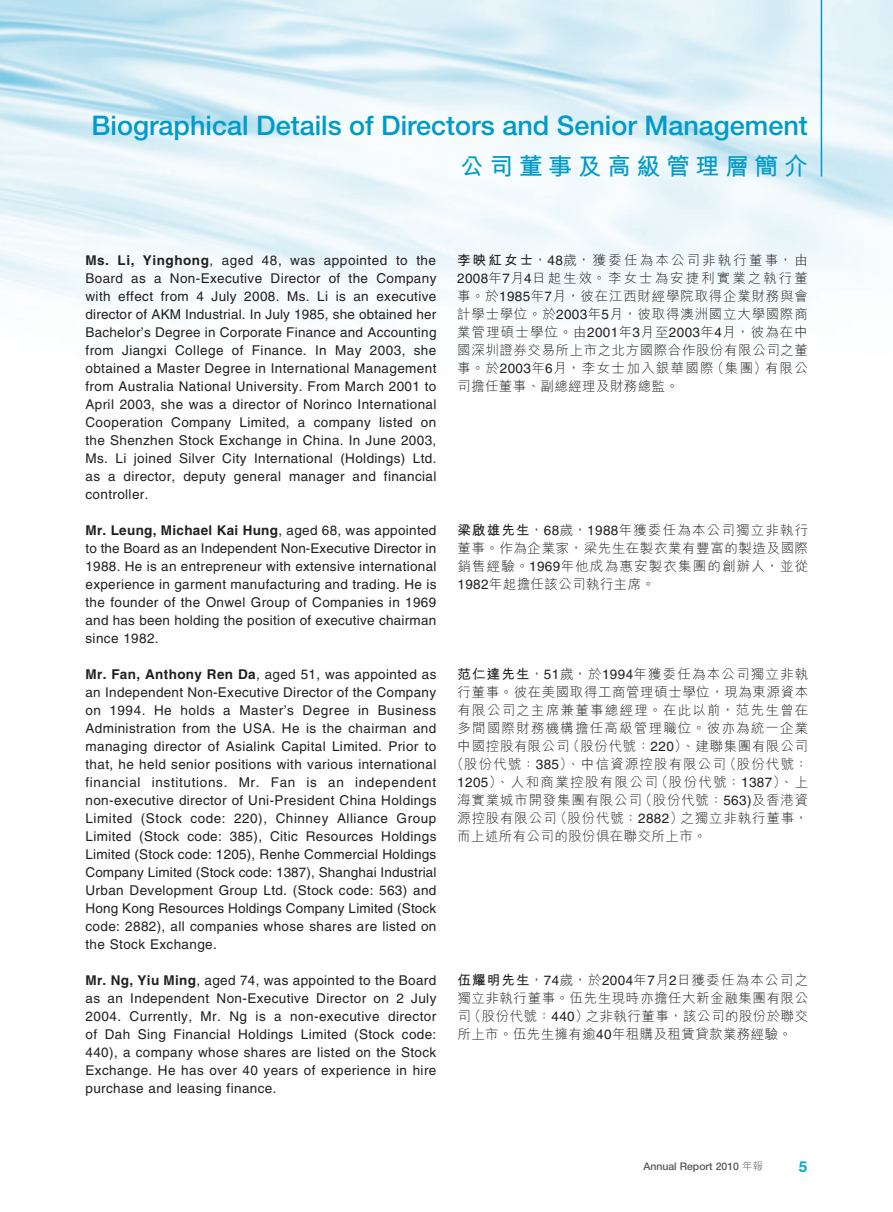
<style>
.page{position:relative;width:893px;height:1212px;background:#fff}
.page>*{position:absolute;margin:0;border:0;box-sizing:border-box;transform-origin:0 0}
.t1{font:500 27px "Helvetica Neue LT Std";color:#009bc8}
.t2{font:700 24px "M Hei HK";letter-spacing:.23em;color:#009bc8}
.t3{font:700 15px "Helvetica Neue LT Std";color:#00a8d1}
.t4{font:13.5px/18px "Helvetica LT Std";letter-spacing:.03em;color:#231f20;text-align:justify}
.t5{font:300 13.5px/18px "M Hei HK";letter-spacing:.045em;color:#231f20;text-align:justify}
.t6{font:300 13.5px "M Hei HK";letter-spacing:.09em;color:#231f20}
.t7{font:300 13.5px "M Hei HK";letter-spacing:.1em;color:#231f20}
.t8{font:300 13.5px "M Hei HK";letter-spacing:.085em;color:#231f20}
.t9{font:300 13.5px "M Hei HK";letter-spacing:.08em;color:#231f20}
.t10{font:500 10.5px "Helvetica Neue LT Std";color:#57585a}
.s1{font-weight:700}
.s2{font-family:"Helvetica LT Std";font-weight:400}
.s3{font-family:"M Hei HK";font-weight:300}
</style>
<div class="page">
<img style="left:0;top:0;width:893px;height:316px">
<hr style="left:821px;top:0;width:1px;height:176px;background:#009bc8">
<h1 class="t1" style="left:92px;top:109px;width:718px">Biographical Details of Directors and Senior Management</h1>
<h2 class="t2" style="left:460px;top:148px;width:350px">公司董事及高級管理層簡介</h2>
<p class="t4" style="left:85px;top:251px;width:352px"><span class="s1">Ms. Li, Yinghong</span>, aged 48, was appointed to the Board as a Non-Executive Director of the Company with effect from 4 July 2008. Ms. Li is an executive director of AKM Industrial. In July 1985, she obtained her Bachelor’s Degree in Corporate Finance and Accounting from Jiangxi College of Finance. In May 2003, she obtained a Master Degree in International Management from Australia National University. From March 2001 to April 2003, she was a director of Norinco International Cooperation Company Limited, a company listed on the Shenzhen Stock Exchange in China. In June 2003, Ms. Li joined Silver City International (Holdings) Ltd. as a director, deputy general manager and financial controller.</p>
<p class="t4" style="left:85px;top:521px;width:352px"><span class="s1">Mr. Leung, Michael Kai Hung</span>, aged 68, was appointed to the Board as an Independent Non-Executive Director in 1988. He is an entrepreneur with extensive international experience in garment manufacturing and trading. He is the founder of the Onwel Group of Companies in 1969 and has been holding the position of executive chairman since 1982.</p>
<p class="t4" style="left:85px;top:665px;width:352px"><span class="s1">Mr. Fan, Anthony Ren Da</span>, aged 51, was appointed as an Independent Non-Executive Director of the Company on 1994. He holds a Master’s Degree in Business Administration from the USA. He is the chairman and managing director of Asialink Capital Limited. Prior to that, he held senior positions with various international financial institutions. Mr. Fan is an independent non-executive director of Uni-President China Holdings Limited (Stock code: 220), Chinney Alliance Group Limited (Stock code: 385), Citic Resources Holdings Limited (Stock code: 1205), Renhe Commercial Holdings Company Limited (Stock code: 1387), Shanghai Industrial Urban Development Group Ltd. (Stock code: 563) and Hong Kong Resources Holdings Company Limited (Stock code: 2882), all companies whose shares are listed on the Stock Exchange.</p>
<p class="t4" style="left:85px;top:971px;width:352px"><span class="s1">Mr. Ng, Yiu Ming</span>, aged 74, was appointed to the Board as an Independent Non-Executive Director on 2 July 2004. Currently, Mr. Ng is a non-executive director of Dah Sing Financial Holdings Limited (Stock code:<br>440), a company whose shares are listed on the Stock Exchange. He has over 40 years of experience in hire purchase and leasing finance.</p>
<p class="t5" style="left:457px;top:250px;width:352px"><span class="s1">李映紅女士</span>，<span class="s2">48</span>歲，獲委任為本公司非執行董事，由<span class="s2">2008</span>年<span class="s2">7</span>月<span class="s2">4</span>日起生效。李女士為安捷利實業之執行董事。於<span class="s2">1985</span>年<span class="s2">7</span>月，彼在江西財經學院取得企業財務與會計學士學位。於<span class="s2">2003</span>年<span class="s2">5</span>月，彼取得澳洲國立大學國際商業管理碩士學位。由<span class="s2">2001</span>年<span class="s2">3</span>月至<span class="s2">2003</span>年<span class="s2">4</span>月，彼為在中國深圳證券交易所上市之北方國際合作股份有限公司之董事。於<span class="s2">2003</span>年<span class="s2">6</span>月，李女士加入銀華國際（集團）有限公司擔任董事、副總經理及財務總監。</p>
<p class="t5" style="left:457px;top:520px;width:352px"><span class="s1">梁啟雄先生</span>，<span class="s2">68</span>歲，<span class="s2">1988</span>年獲委任為本公司獨立非執行董事。作為企業家，梁先生在製衣業有豐富的製造及國際銷售經驗。<span class="s2">1969</span>年他成為惠安製衣集團的創辦人，並從<span class="s2">1982</span>年起擔任該公司執行主席。</p>
<p class="t8" style="left:457px;top:664px;width:352px"><span class="s1">范仁達先生</span>，<span class="s2">51</span>歲，於<span class="s2">1994</span>年獲委任為本公司獨立非執</p>
<p class="t5" style="left:458px;top:682px;width:352px">行董事。彼在美國取得工商管理碩士學位，現為東源資本</p>
<p class="t6" style="left:458px;top:700px;width:352px">有限公司之主席兼董事總經理。在此以前，范先生曾在</p>
<p class="t6" style="left:458px;top:718px;width:352px">多間國際財務機構擔任高級管理職位。彼亦為統一企業</p>
<p class="t5" style="left:458px;top:736px;width:352px">中國控股有限公司（股份代號：<span class="s2">220</span>）、建聯集團有限公司</p>
<p class="t9" style="left:450px;top:754px;width:359px">（股份代號：<span class="s2">385</span>）、中信資源控股有限公司（股份代號：</p>
<p class="t7" style="left:457px;top:772px;width:352px"><span class="s2">1205</span>）、人和商業控股有限公司（股份代號：<span class="s2">1387</span>）、上</p>
<p class="t5" style="left:457px;top:790px;width:352px">海實業城市開發集團有限公司（股份代號：<span class="s2">563)</span>及香港資</p>
<p class="t5" style="left:457px;top:808px;width:352px">源控股有限公司（股份代號：<span class="s2">2882</span>）之獨立非執行董事，</p>
<p class="t5" style="left:457px;top:826px;width:251px">而上述所有公司的股份俱在聯交所上市。</p>
<p class="t5" style="left:457px;top:970px;width:352px"><span class="s1">伍耀明先生</span>，<span class="s2">74</span>歲，於<span class="s2">2004</span>年<span class="s2">7</span>月<span class="s2">2</span>日獲委任為本公司之獨立非執行董事。伍先生現時亦擔任大新金融集團有限公司（股份代號：<span class="s2">440</span>）之非執行董事，該公司的股份於聯交所上市。伍先生擁有逾<span class="s2">40</span>年租購及租賃貸款業務經驗。</p>
<p class="t10" style="left:643px;top:1160px;width:121px">Annual Report 2010 <span class="s3">年報</span></p>
<p class="t3" style="left:799px;top:1157px;width:10px">5</p>
</div>
